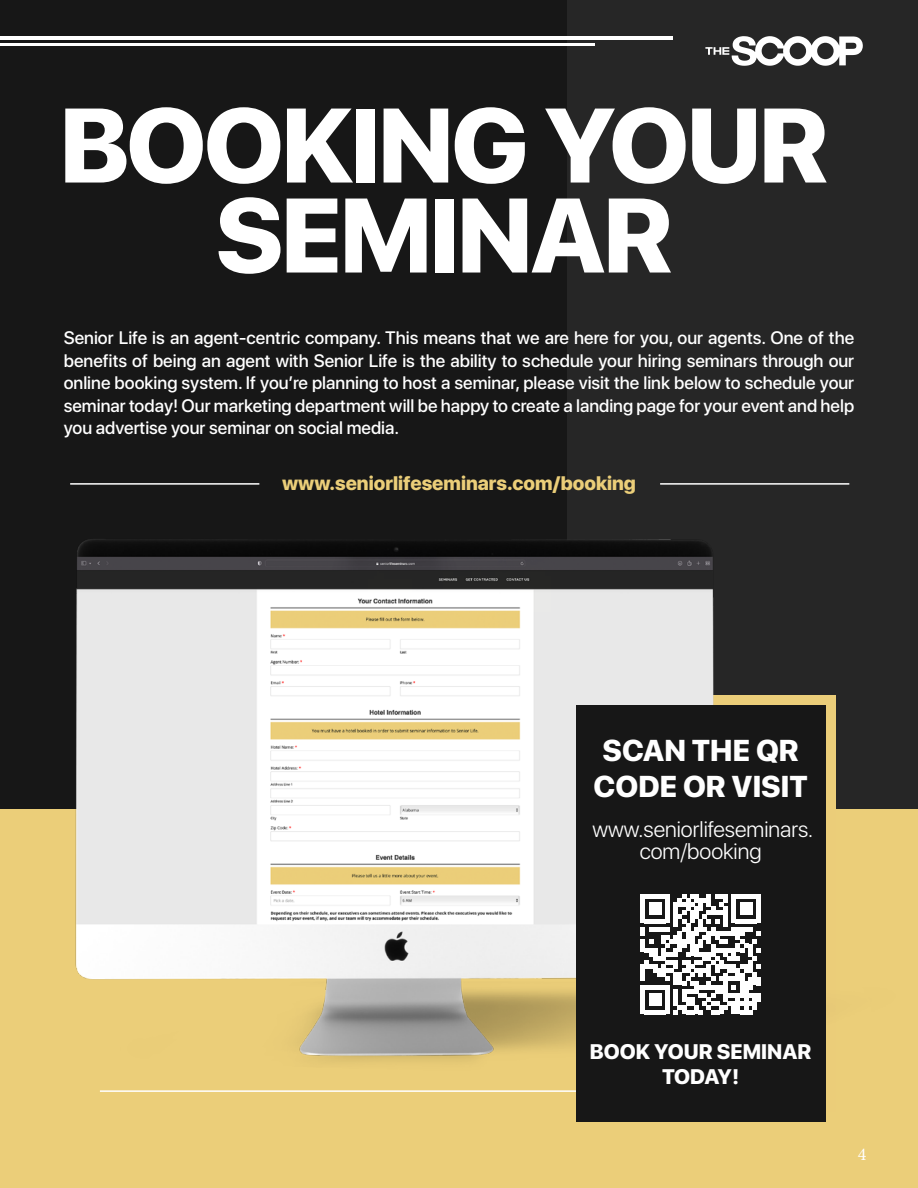
<style>
.page{position:relative;width:918px;height:1188px;background:#fff}
.page>*{position:absolute;margin:0;border:0;box-sizing:border-box;transform-origin:0 0}
.t1{font:800 105px/90px "SF Pro Display";letter-spacing:-.025em;color:#fff;text-align:center}
.t2{font:800 30px/36px "SF Pro Display";color:#fff}
.t3{font:300 22.5px/22.5px "SF Pro Display";color:#fff;text-align:center}
.t4{font:800 21px/25.2px "SF Pro Display";color:#fff;text-align:center}
.t5{font:800 19.5px "SF Pro Display";color:#ebce79}
.t6{font:500 18px/22.5px "SF Pro Display";color:#fff;text-align:justify}
.t7{font:18px "Minion Pro";color:#fff}
</style>
<div class="page">
<div style="left:0;top:0;width:568px;height:1188px;background:#171717"></div>
<div style="left:568px;top:0;width:350px;height:1188px;background:#262626"></div>
<div style="left:0;top:810px;width:918px;height:378px;background:#ebce79"></div>
<hr style="left:100px;top:1090px;width:718px;height:2px;background:#fff">
<img style="left:0;top:453px;width:897px;height:637px">
<div style="left:576px;top:705px;width:249px;height:417px;background:#171717"></div>
<svg style="left:641px;top:894px;width:120px;height:120px"></svg>
<svg style="left:705px;top:36px;width:158px;height:30px"></svg>
<hr style="left:0;top:36px;width:673px;height:4px;background:#fff">
<hr style="left:0;top:44px;width:595px;height:2px;background:#fff">
<h1 class="t1" style="left:60px;top:96px;width:770px">BOOKING YOUR<br>SEMINAR</h1>
<p class="t6" style="left:64px;top:325px;width:792px">Senior Life is an agent-centric company. This means that we are here for you, our agents. One of the benefits of being an agent with Senior Life is the ability to schedule your hiring seminars through our online booking system. If you’re planning to host a seminar, please visit the link below to schedule your seminar today! Our marketing department will be happy to create a landing page for your event and help you advertise your seminar on social media.</p>
<p class="t5" style="left:282px;top:469px;width:355px">www.seniorlifeseminars.com/booking</p>
<h2 class="t2" style="left:594px;top:731px;width:216px">SCAN THE QR<br>CODE OR VISIT</h2>
<p class="t3" style="left:592px;top:816px;width:223px">www.seniorlifeseminars. com/booking</p>
<p class="t4" style="left:590px;top:1038px;width:223px">BOOK YOUR SEMINAR<br>TODAY!</p>
<p class="t7" style="left:858px;top:1142px;width:10px">4</p>
</div>
